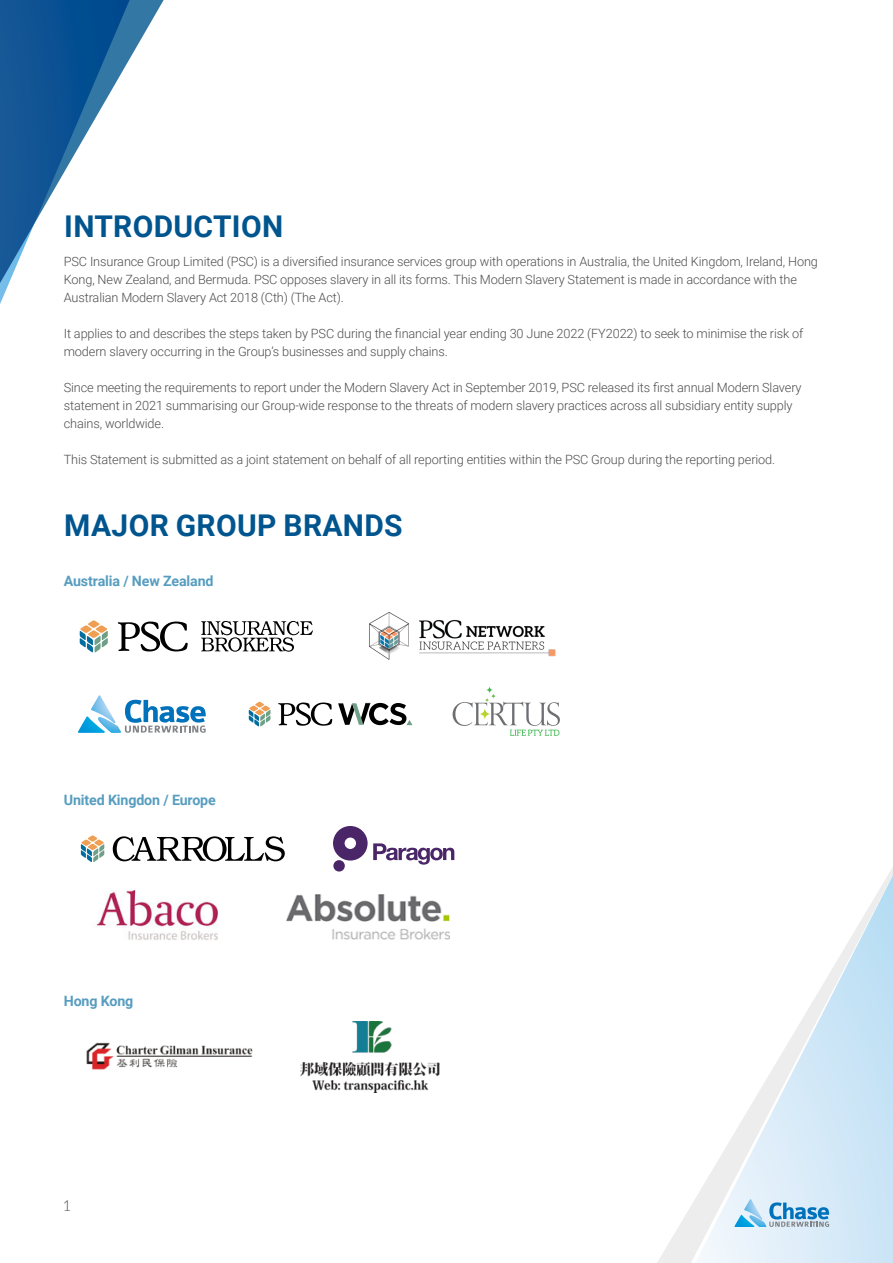
<style>
.page{position:relative;width:893px;height:1263px;background:#fff}
.page>*{position:absolute;margin:0;border:0;box-sizing:border-box;transform-origin:0 0}
.t1{font:700 30px "Roboto";letter-spacing:.01em;color:#00558f}
.t2{font:300 15px "Aleo";color:#4d4d4f}
.t3{font:700 14.25px "Roboto";letter-spacing:-.01em;color:#579dc0}
.t4{font:300 12.75px/18px "Roboto";letter-spacing:-.01em;color:#4d4d4f}
</style>
<div class="page">
<svg style="left:682px;top:867px;width:211px;height:396px"></svg>
<svg style="left:0;top:0;width:164px;height:304px"></svg>
<svg style="left:734px;top:1199px;width:95px;height:28px;background:#9ec9e4"></svg>
<svg style="left:118px;top:621px;width:70px;height:30px"></svg>
<svg style="left:80px;top:620px;width:28px;height:32px"></svg>
<svg style="left:201px;top:621px;width:112px;height:31px"></svg>
<img style="left:369px;top:612px;width:187px;height:48px">
<svg style="left:278px;top:702px;width:54px;height:24px"></svg>
<svg style="left:249px;top:702px;width:21px;height:24px"></svg>
<svg style="left:338px;top:703px;width:74px;height:22px"></svg>
<svg style="left:453px;top:687px;width:107px;height:49px"></svg>
<svg style="left:78px;top:695px;width:128px;height:38px"></svg>
<svg style="left:81px;top:835px;width:23px;height:27px"></svg>
<svg style="left:113px;top:836px;width:172px;height:25px"></svg>
<svg style="left:333px;top:826px;width:121px;height:39px"></svg>
<div style="left:333px;top:860px;width:12px;height:11px;background:#4a2668;border-radius:50%"></div>
<img style="left:96px;top:890px;width:122px;height:50px">
<img style="left:287px;top:895px;width:162px;height:44px">
<img style="left:301px;top:1022px;width:139px;height:70px">
<img style="left:86px;top:1042px;width:167px;height:28px">
<h1 class="t1" style="left:64px;top:206px;width:220px">INTRODUCTION</h1>
<p class="t4" style="left:64px;top:252px;width:756px">PSC Insurance Group Limited (PSC) is a diversified insurance services group with operations in Australia, the United Kingdom, Ireland, Hong<br>Kong, New Zealand, and Bermuda. PSC opposes slavery in all its forms. This Modern Slavery Statement is made in accordance with the<br>Australian Modern Slavery Act 2018 (Cth) (The Act).</p>
<p class="t4" style="left:64px;top:324px;width:741px">It applies to and describes the steps taken by PSC during the financial year ending 30 June 2022 (FY2022) to seek to minimise the risk of modern slavery occurring in the Group’s businesses and supply chains.</p>
<p class="t4" style="left:64px;top:378px;width:739px">Since meeting the requirements to report under the Modern Slavery Act in September 2019, PSC released its first annual Modern Slavery statement in 2021 summarising our Group-wide response to the threats of modern slavery practices across all subsidiary entity supply chains, worldwide.</p>
<p class="t4" style="left:64px;top:450px;width:713px">This Statement is submitted as a joint statement on behalf of all reporting entities within the PSC Group during the reporting period.</p>
<h1 class="t1" style="left:64px;top:504px;width:340px">MAJOR GROUP BRANDS</h1>
<p class="t3" style="left:64px;top:570px;width:151px">Australia / New Zealand</p>
<p class="t3" style="left:64px;top:789px;width:154px">United Kingdon / Europe</p>
<p class="t3" style="left:64px;top:990px;width:71px">Hong Kong</p>
<p class="t2" style="left:64px;top:1198px;width:8px">1</p>
</div>
